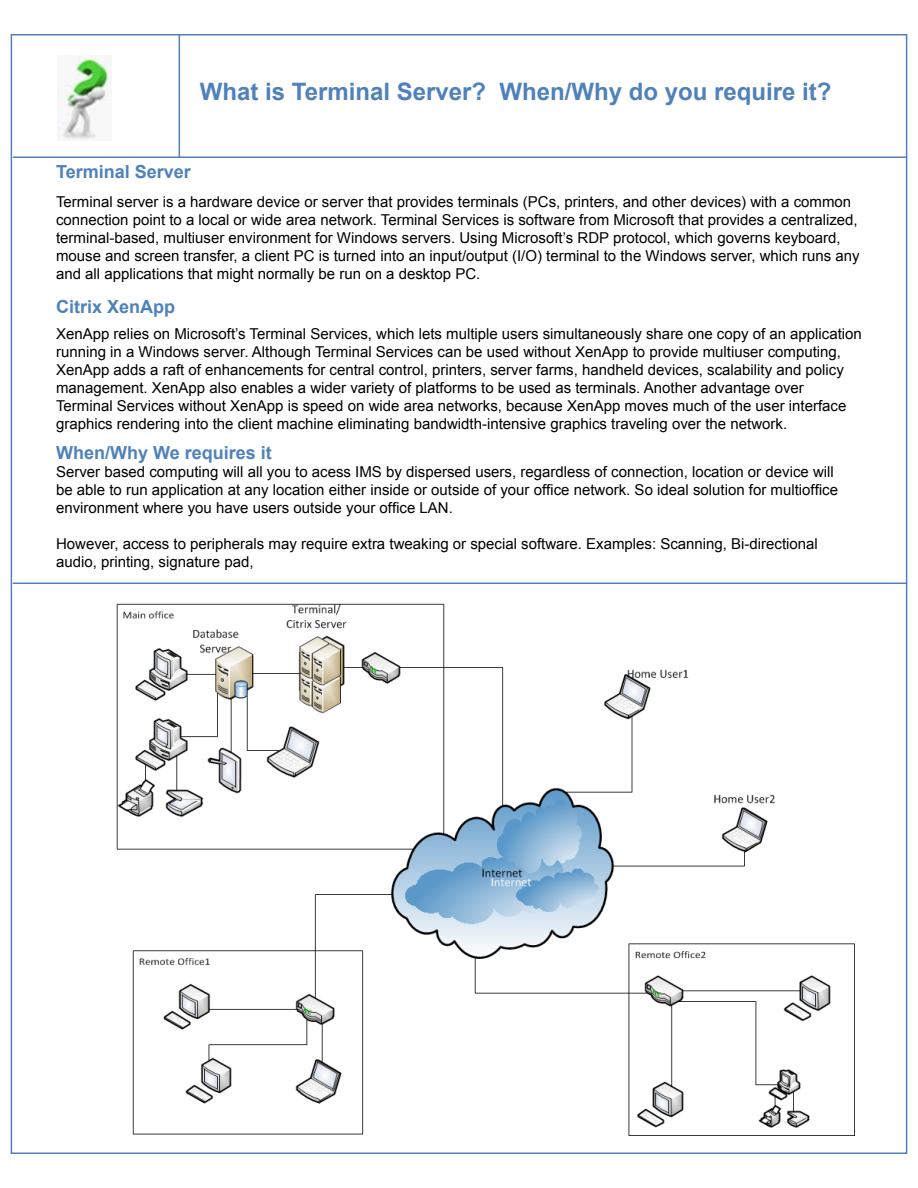
<style>
.page{position:relative;width:918px;height:1188px;background:#fff}
.page>*{position:absolute;margin:0;border:0;box-sizing:border-box;transform-origin:0 0}
.t1{font:700 24px "Arial";color:#4f81bc}
.t2{font:700 18px "Arial";color:#4f81bc}
.t3{font:15px/18px "Arial";color:#000}
</style>
<div class="page">
<hr style="left:13px;top:156px;width:893px;height:2px;background:#4f81bc">
<hr style="left:179px;top:34px;width:1px;height:123px;background:#4f81bc">
<img style="left:57px;top:55px;width:55px;height:85px">
<img style="left:117px;top:603px;width:738px;height:533px">
<hr style="left:13px;top:583px;width:893px;height:1px;background:#4f81bc">
<h1 class="t1" style="left:200px;top:76px;width:633px">What is Terminal Server? When/Why do you require it?</h1>
<p class="t2" style="left:56px;top:160px;width:136px">Terminal Server</p>
<p class="t3" style="left:56px;top:193px;width:805px">Terminal server is a hardware device or server that provides terminals (PCs, printers, and other devices) with a common connection point to a local or wide area network. Terminal Services is software from Microsoft that provides a centralized, terminal-based, multiuser environment for Windows servers. Using Microsoft’s RDP protocol, which governs keyboard, mouse and screen transfer, a client PC is turned into an input/output (I/O) terminal to the Windows server, which runs any and all applications that might normally be run on a desktop PC.</p>
<p class="t2" style="left:56px;top:295px;width:121px">Citrix XenApp</p>
<p class="t3" style="left:56px;top:325px;width:807px">XenApp relies on Microsoft’s Terminal Services, which lets multiple users simultaneously share one copy of an application running in a Windows server. Although Terminal Services can be used without XenApp to provide multiuser computing, XenApp adds a raft of enhancements for central control, printers, server farms, handheld devices, scalability and policy management. XenApp also enables a wider variety of platforms to be used as terminals. Another advantage over Terminal Services without XenApp is speed on wide area networks, because XenApp moves much of the user interface graphics rendering into the client machine eliminating bandwidth-intensive graphics traveling over the network.</p>
<p class="t2" style="left:56px;top:441px;width:217px">When/Why We requires it</p>
<p class="t3" style="left:56px;top:463px;width:784px">Server based computing will all you to acess IMS by dispersed users, regardless of connection, location or device will be able to run application at any location either inside or outside of your office network. So ideal solution for multioffice environment where you have users outside your office LAN.</p>
<p class="t3" style="left:56px;top:535px;width:763px">However, access to peripherals may require extra tweaking or special software. Examples: Scanning, Bi-directional audio, printing, signature pad,</p>
</div>
